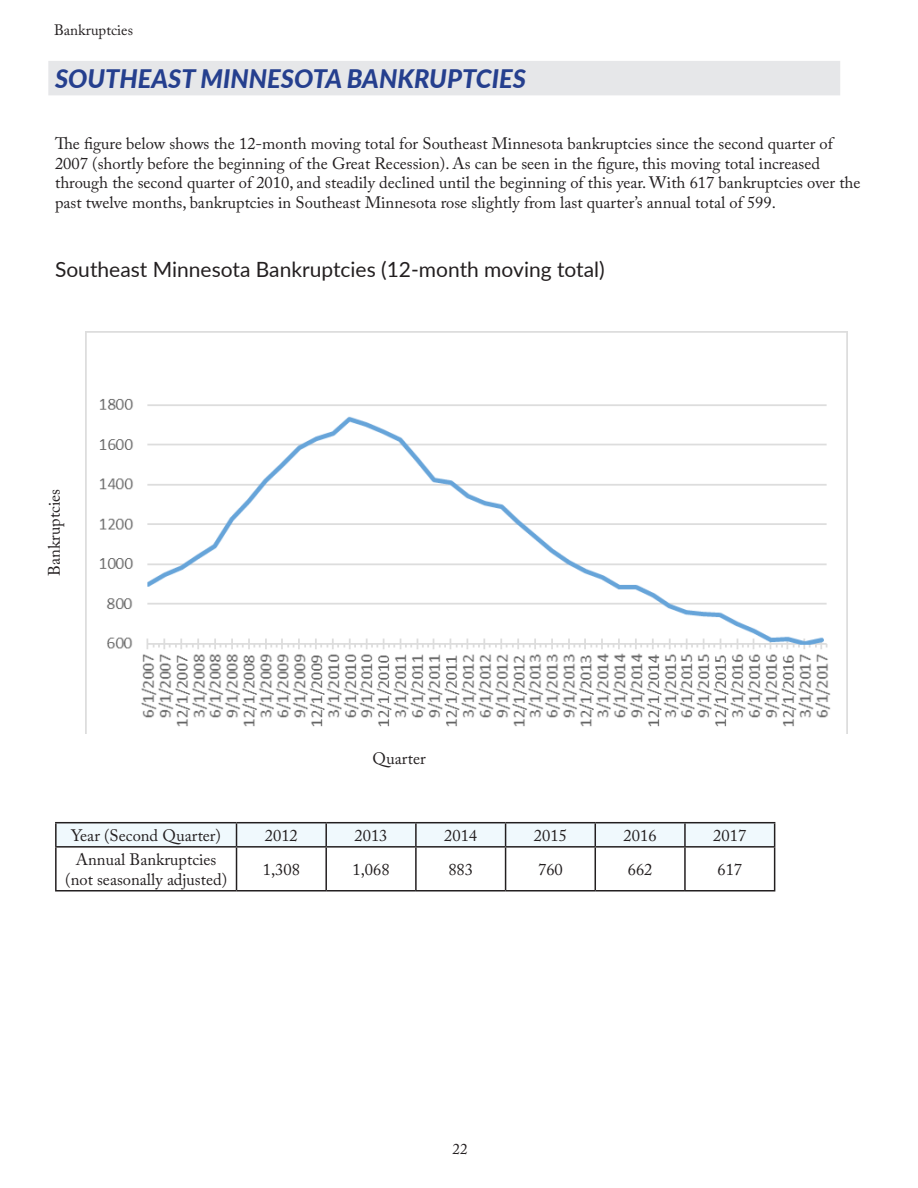
<style>
.page{position:relative;width:918px;height:1188px;background:#fff}
.page>*{position:absolute;margin:0;border:0;box-sizing:border-box;transform-origin:0 0}
.t1{font:italic 800 25.5px "Lato";color:#253f8e}
.t2{font:21px "Lato";color:#231f20}
.t3{font:16.5px/19.8px "Adobe Caslon Pro";color:#231f20}
.t4{font:15px "Adobe Caslon Pro";color:#231f20}
</style>
<div class="page">
<img style="left:85px;top:332px;width:763px;height:402px">
<div style="left:48px;top:61px;width:792px;height:34px;background:#e6e7e9"></div>
<hr style="left:55px;top:822px;width:182px;height:1px;background:#231f20">
<hr style="left:55px;top:823px;width:2px;height:23px;background:#231f20">
<hr style="left:237px;top:822px;width:89px;height:1px;background:#231f20">
<hr style="left:326px;top:822px;width:90px;height:1px;background:#231f20">
<hr style="left:416px;top:822px;width:90px;height:1px;background:#231f20">
<hr style="left:506px;top:822px;width:89px;height:1px;background:#231f20">
<hr style="left:595px;top:822px;width:90px;height:1px;background:#231f20">
<hr style="left:685px;top:822px;width:90px;height:1px;background:#231f20">
<div style="left:56px;top:823px;width:719px;height:23px;background:#f0f9fd"></div>
<hr style="left:55px;top:846px;width:182px;height:2px;background:#231f20">
<hr style="left:55px;top:848px;width:2px;height:42px;background:#231f20">
<hr style="left:237px;top:846px;width:89px;height:2px;background:#231f20">
<hr style="left:236px;top:848px;width:1px;height:42px;background:#231f20">
<hr style="left:326px;top:846px;width:90px;height:2px;background:#231f20">
<hr style="left:325px;top:848px;width:2px;height:42px;background:#231f20">
<hr style="left:416px;top:846px;width:90px;height:2px;background:#231f20">
<hr style="left:415px;top:848px;width:2px;height:42px;background:#231f20">
<hr style="left:506px;top:846px;width:89px;height:2px;background:#231f20">
<hr style="left:505px;top:848px;width:1px;height:42px;background:#231f20">
<hr style="left:595px;top:846px;width:90px;height:2px;background:#231f20">
<hr style="left:595px;top:848px;width:1px;height:42px;background:#231f20">
<hr style="left:685px;top:846px;width:90px;height:2px;background:#231f20">
<hr style="left:684px;top:848px;width:2px;height:42px;background:#231f20">
<hr style="left:774px;top:848px;width:1px;height:42px;background:#231f20">
<hr style="left:55px;top:890px;width:182px;height:2px;background:#231f20">
<hr style="left:237px;top:890px;width:89px;height:2px;background:#231f20">
<hr style="left:326px;top:890px;width:90px;height:2px;background:#231f20">
<hr style="left:416px;top:890px;width:90px;height:2px;background:#231f20">
<hr style="left:506px;top:890px;width:89px;height:2px;background:#231f20">
<hr style="left:595px;top:890px;width:90px;height:2px;background:#231f20">
<hr style="left:685px;top:890px;width:90px;height:2px;background:#231f20">
<p class="t4" style="left:54px;top:21px;width:81px">Bankruptcies</p>
<h1 class="t1" style="left:55px;top:60px;width:472px">SOUTHEAST MINNESOTA BANKRUPTCIES</h1>
<p class="t3" style="left:55px;top:133px;width:807px">The figure below shows the 12-month moving total for Southeast Minnesota bankruptcies since the second quarter of 2007 (shortly before the beginning of the Great Recession). As can be seen in the figure, this moving total increased through the second quarter of 2010, and steadily declined until the beginning of this year. With 617 bankruptcies over the past twelve months, bankruptcies in Southeast Minnesota rose slightly from last quarter’s annual total of 599.</p>
<p class="t2" style="left:55px;top:255px;width:551px">Southeast Minnesota Bankruptcies (12-month moving total)</p>
<p class="t3" style="left:44px;top:576px;width:88px;rotate:-90deg">Bankruptcies</p>
<p class="t3" style="left:373px;top:749px;width:55px">Quarter</p>
<p class="t3" style="left:71px;top:825px;width:151px">Year (Second Quarter)</p>
<p class="t3" style="left:265px;top:825px;width:34px">2012</p>
<p class="t3" style="left:355px;top:825px;width:34px">2013</p>
<p class="t3" style="left:444px;top:825px;width:34px">2014</p>
<p class="t3" style="left:534px;top:825px;width:34px">2015</p>
<p class="t3" style="left:624px;top:825px;width:34px">2016</p>
<p class="t3" style="left:713px;top:825px;width:34px">2017</p>
<p class="t3" style="left:65px;top:849px;width:163px;text-align:center">Annual Bankruptcies (not seasonally adjusted)</p>
<p class="t3" style="left:263px;top:859px;width:39px">1,308</p>
<p class="t3" style="left:352px;top:859px;width:39px">1,068</p>
<p class="t3" style="left:448px;top:859px;width:26px">883</p>
<p class="t3" style="left:538px;top:859px;width:26px">760</p>
<p class="t3" style="left:628px;top:859px;width:26px">662</p>
<p class="t3" style="left:717px;top:859px;width:26px">617</p>
<p class="t4" style="left:453px;top:1140px;width:16px">22</p>
</div>
